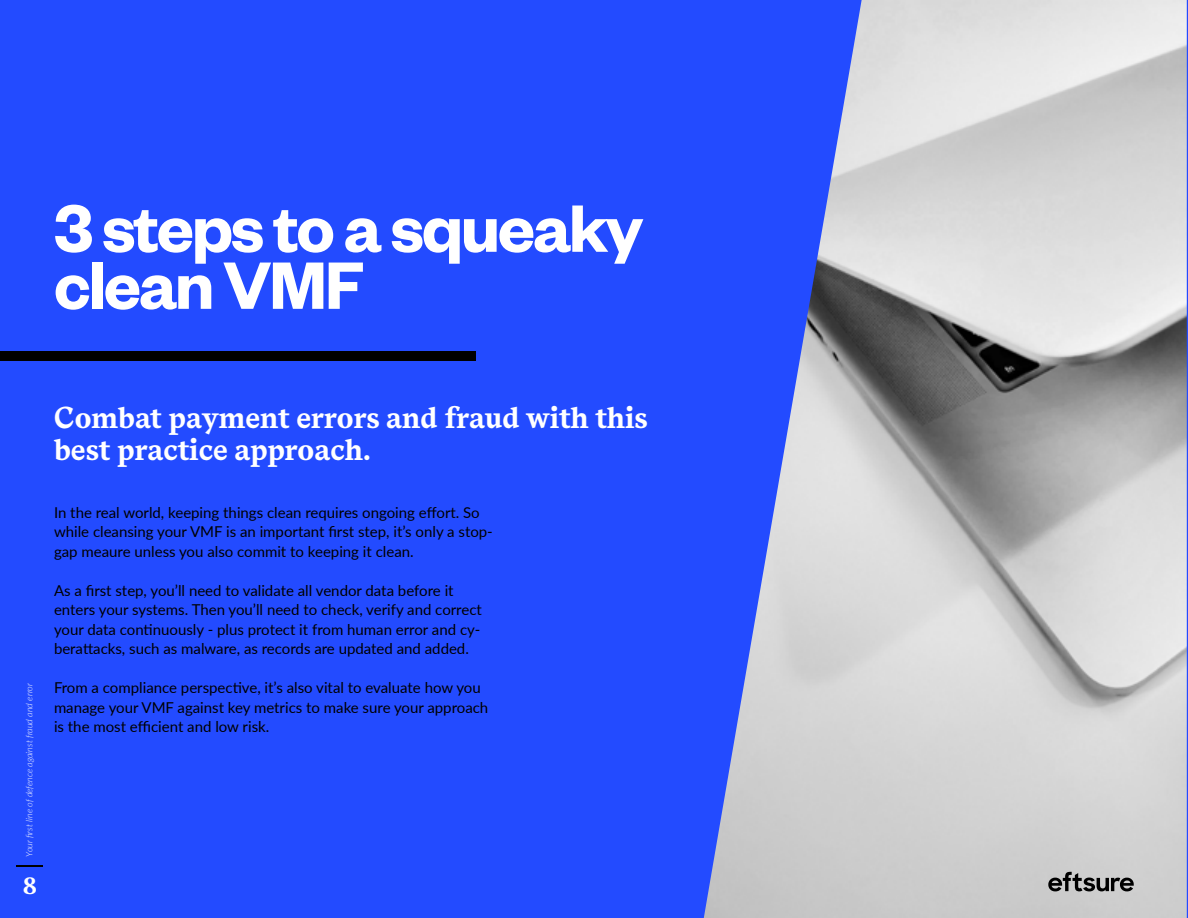
<style>
.page{position:relative;width:1188px;height:918px;background:#234bff}
.page>*{position:absolute;margin:0;border:0;box-sizing:border-box;transform-origin:0 0}
.t1{font:600 73.5px/57px "Founders Grotesk";letter-spacing:-.03em;color:#fff}
.t2{font:700 30px/31.5px "Messina Serif";color:#fff}
.t3{font:700 24px "Messina Serif";color:#fff}
.t4{font:15px/19.5px "Lato";color:#000}
.t5{font:italic 300 9px "Lato";color:#fff}
</style>
<div class="page">
<svg style="left:16px;top:866px;width:27px;height:1px"></svg>
<div style="left:0;top:351px;width:475px;height:10px;background:#000"></div>
<img style="left:704px;top:0;width:483px;height:918px">
<svg style="left:1047px;top:869px;width:87px;height:22px;background:#868686"></svg>
<h1 class="t1" style="left:54px;top:196px;width:591px">3 steps to a squeaky clean VMF</h1>
<p class="t5" style="left:23px;top:856px;width:175px;rotate:-90deg">Your first line of defence against fraud and error</p>
<h3 class="t3" style="left:23px;top:868px;width:16px">8</h3>
<h2 class="t2" style="left:54px;top:402px;width:596px">Combat payment errors and fraud with this best practice approach.</h2>
<p class="t4" style="left:54px;top:502px;width:440px">In the real world, keeping things clean requires ongoing effort. So while cleansing your VMF is an important first step, it’s only a stop&shy;gap meaure unless you also commit to keeping it clean.</p>
<p class="t4" style="left:54px;top:580px;width:429px">As a first step, you’ll need to validate all vendor data before it enters your systems. Then you’ll need to check, verify and correct your data continuously - plus protect it from human error and cy&shy;berattacks, such as malware, as records are updated and added.</p>
<p class="t4" style="left:54px;top:677px;width:436px">From a compliance perspective, it’s also vital to evaluate how you manage your VMF against key metrics to make sure your approach is the most efficient and low risk.</p>
</div>
